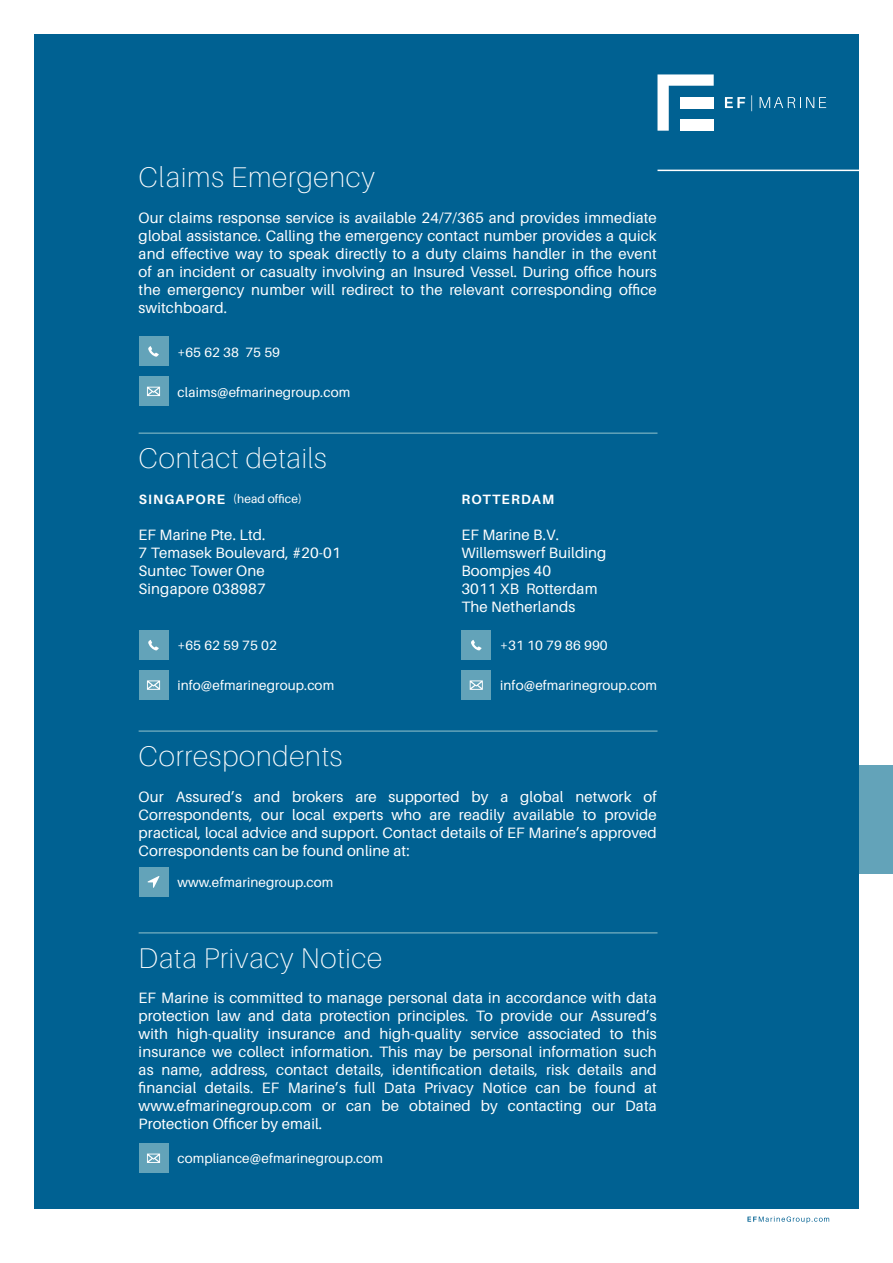
<style>
.page{position:relative;width:893px;height:1263px;background:#fff}
.page>*{position:absolute;margin:0;border:0;box-sizing:border-box;transform-origin:0 0}
.t1{font:100 28.5px "Aileron";letter-spacing:.03em;color:#fff}
.t2{font:15px/18px "Aileron";letter-spacing:.01em;color:#fff;text-align:justify}
.t3{font:13.5px "Aileron";letter-spacing:.01em;color:#fff}
.t4{font:700 13.5px "Aileron";letter-spacing:.085em;color:#fff}
.t5{font:12px "Aileron";letter-spacing:.01em;color:#fff}
</style>
<div class="page">
<div style="left:859px;top:765px;width:34px;height:109px;background:#63a3b9"></div>
<div style="left:34px;top:170px;width:825px;height:704px;background:#006192"></div>
<div style="left:34px;top:874px;width:825px;height:335px;background:#006192"></div>
<div style="left:34px;top:34px;width:825px;height:137px;background:#006192"></div>
<svg style="left:657px;top:74px;width:57px;height:57px"></svg>
<svg style="left:725px;top:95px;width:101px;height:16px"></svg>
<hr style="left:657px;top:170px;width:236px;height:1px;background:#fff">
<hr style="left:139px;top:432px;width:518px;height:2px;background:#63a3b9">
<hr style="left:139px;top:730px;width:518px;height:2px;background:#63a3b9">
<hr style="left:139px;top:932px;width:518px;height:1px;background:#63a3b9">
<div style="left:139px;top:336px;width:29px;height:30px;background:#63a3b9"></div>
<div style="left:139px;top:376px;width:29px;height:30px;background:#63a3b9"></div>
<svg style="left:147px;top:387px;width:13px;height:9px"></svg>
<svg style="left:148px;top:346px;width:11px;height:11px"></svg>
<div style="left:139px;top:630px;width:29px;height:30px;background:#63a3b9"></div>
<div style="left:461px;top:630px;width:30px;height:30px;background:#63a3b9"></div>
<div style="left:139px;top:670px;width:29px;height:30px;background:#63a3b9"></div>
<div style="left:461px;top:670px;width:30px;height:30px;background:#63a3b9"></div>
<div style="left:139px;top:1143px;width:29px;height:30px;background:#63a3b9"></div>
<div style="left:139px;top:867px;width:29px;height:30px;background:#63a3b9"></div>
<svg style="left:147px;top:680px;width:13px;height:10px"></svg>
<svg style="left:470px;top:680px;width:13px;height:10px"></svg>
<svg style="left:147px;top:1153px;width:13px;height:10px"></svg>
<svg style="left:148px;top:640px;width:11px;height:10px"></svg>
<svg style="left:471px;top:640px;width:10px;height:10px"></svg>
<svg style="left:148px;top:876px;width:11px;height:12px"></svg>
<svg style="left:747px;top:1216px;width:82px;height:7px"></svg>
<h1 class="t1" style="left:139px;top:161px;width:238px">Claims Emergency</h1>
<p class="t2" style="left:139px;top:209px;width:520px">Our claims response service is available 24/7/365 and provides immediate global assistance. Calling the emergency contact number provides a quick and effective way to speak directly to a duty claims handler in the event of an incident or casualty involving an Insured Vessel. During office hours the emergency number will redirect to the relevant corresponding office switchboard.</p>
<p class="t3" style="left:177px;top:344px;width:104px">+65 62 38 75 59</p>
<p class="t3" style="left:177px;top:384px;width:174px">claims@efmarinegroup.com</p>
<h1 class="t1" style="left:139px;top:442px;width:190px">Contact details</h1>
<p class="t4" style="left:139px;top:491px;width:88px">SINGAPORE</p>
<p class="t2" style="left:139px;top:526px;width:204px;text-align:left">EF Marine Pte. Ltd.<br>7 Temasek Boulevard, #20-01<br>Suntec Tower One<br>Singapore 038987</p>
<p class="t5" style="left:233px;top:493px;width:70px">(head office)</p>
<p class="t4" style="left:461px;top:491px;width:94px">ROTTERDAM</p>
<p class="t2" style="left:461px;top:526px;width:147px;text-align:left">EF Marine B.V.<br>Willemswerf Building<br>Boompjes 40<br>3011 XB Rotterdam<br>The Netherlands</p>
<p class="t3" style="left:177px;top:638px;width:101px">+65 62 59 75 02</p>
<p class="t3" style="left:500px;top:638px;width:109px">+31 10 79 86 990</p>
<p class="t3" style="left:177px;top:678px;width:158px">info@efmarinegroup.com</p>
<p class="t3" style="left:500px;top:678px;width:158px">info@efmarinegroup.com</p>
<h1 class="t1" style="left:139px;top:740px;width:205px">Correspondents</h1>
<p class="t2" style="left:139px;top:787px;width:520px">Our Assured’s and brokers are supported by a global network of Correspondents, our local experts who are readily available to provide practical, local advice and support. Contact details of EF Marine’s approved Correspondents can be found online at:</p>
<p class="t3" style="left:177px;top:875px;width:158px">www.efmarinegroup.com</p>
<h1 class="t1" style="left:139px;top:942px;width:245px">Data Privacy Notice</h1>
<p class="t2" style="left:139px;top:989px;width:520px">EF Marine is committed to manage personal data in accordance with data protection law and data protection principles. To provide our Assured’s with high-quality insurance and high-quality service associated to this insurance we collect information. This may be personal information such as name, address, contact details, identification details, risk details and financial details. EF Marine’s full Data Privacy Notice can be found at www.efmarinegroup.com or can be obtained by contacting our Data Protection Officer by email.</p>
<p class="t3" style="left:177px;top:1151px;width:207px">compliance@efmarinegroup.com</p>
</div>
